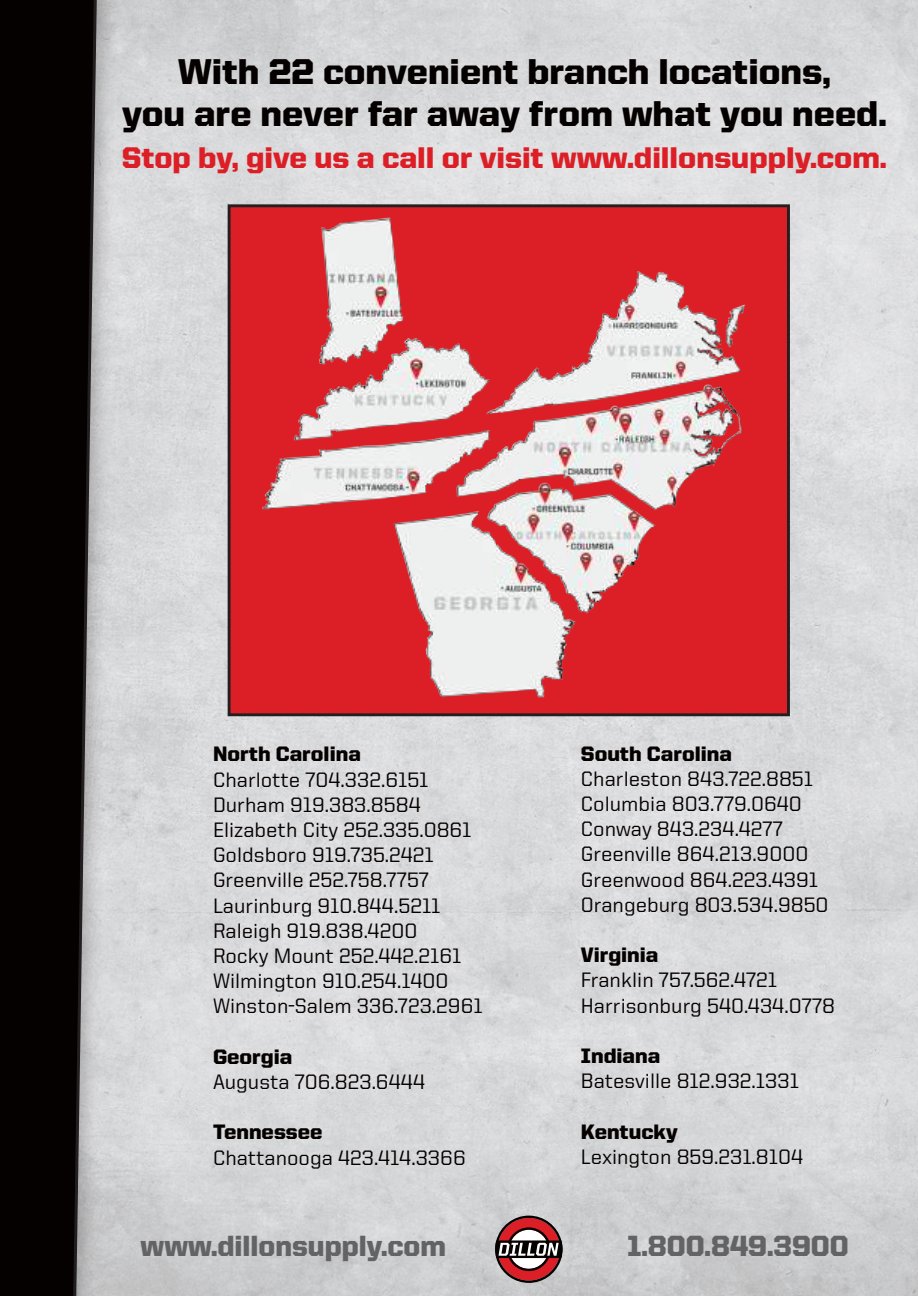
<style>
.page{position:relative;width:918px;height:1296px;background:#fff}
.page>*{position:absolute;margin:0;border:0;box-sizing:border-box;transform-origin:0 0}
.t1{font:900 36px/42px "United Sans Reg";color:#060101;text-align:center}
.t2{font:900 30px "United Sans Reg";color:#dc1f26}
.t3{font:900 29.4px "United Sans Reg";color:#636366;scale:.95 1}
.t4{font:500 21px/25.2px "United Sans Reg";color:#060101}
.t5{font:900 21px "United Sans Reg";color:#060101}
</style>
<div class="page">
<img style="left:119px;top:0;width:799px;height:1296px">
<div style="left:229px;top:206px;width:559px;height:509px;background:#dc1f26"></div>
<img style="left:262px;top:217px;width:484px;height:481px">
<div style="left:228px;top:204px;width:562px;height:512px;border:3px solid #231f20"></div>
<svg style="left:495px;top:1216px;width:68px;height:67px"></svg>
<div style="left:0;top:0;width:119px;height:1296px;background:#231f20;opacity:.25"></div>
<svg style="left:0;top:0;width:99px;height:1296px;background:#1e1a1a"></svg>
<h1 class="t1" style="left:122px;top:50px;width:766px">With 22 convenient branch locations,<br>you are never far away from what you need.</h1>
<h2 class="t2" style="left:122px;top:141px;width:766px">Stop by, give us a call or visit www.dillonsupply.com.</h2>
<p class="t5" style="left:213px;top:743px;width:149px">North Carolina</p>
<p class="t4" style="left:213px;top:767px;width:271px">Charlotte 704.332.6151<br>Durham 919.383.8584<br>Elizabeth City 252.335.0861<br>Goldsboro 919.735.2421<br>Greenville 252.758.7757<br>Laurinburg 910.844.5211<br>Raleigh 919.838.4200<br>Rocky Mount 252.442.2161<br>Wilmington 910.254.1400<br>Winston-Salem 336.723.2961</p>
<p class="t5" style="left:213px;top:1045px;width:81px">Georgia</p>
<p class="t4" style="left:213px;top:1069px;width:214px">Augusta 706.823.6444</p>
<p class="t5" style="left:213px;top:1121px;width:111px">Tennessee</p>
<p class="t4" style="left:213px;top:1145px;width:254px">Chattanooga 423.414.3366</p>
<p class="t5" style="left:581px;top:742px;width:153px">South Carolina</p>
<p class="t4" style="left:581px;top:766px;width:249px">Charleston 843.722.8851<br>Columbia 803.779.0640<br>Conway 843.234.4277<br>Greenville 864.213.9000<br>Greenwood 864.223.4391<br>Orangeburg 803.534.9850</p>
<p class="t5" style="left:581px;top:943px;width:79px">Virginia</p>
<p class="t4" style="left:581px;top:967px;width:256px">Franklin 757.562.4721<br>Harrisonburg 540.434.0778</p>
<p class="t5" style="left:581px;top:1044px;width:81px">Indiana</p>
<p class="t4" style="left:581px;top:1068px;width:220px">Batesville 812.932.1331</p>
<p class="t5" style="left:581px;top:1120px;width:98px">Kentucky</p>
<p class="t4" style="left:581px;top:1144px;width:224px">Lexington 859.231.8104</p>
<h3 class="t3" style="left:141px;top:1229px;width:323px">www.dillonsupply.com</h3>
<h3 class="t3" style="left:627px;top:1229px;width:235px">1.800.849.3900</h3>
</div>
